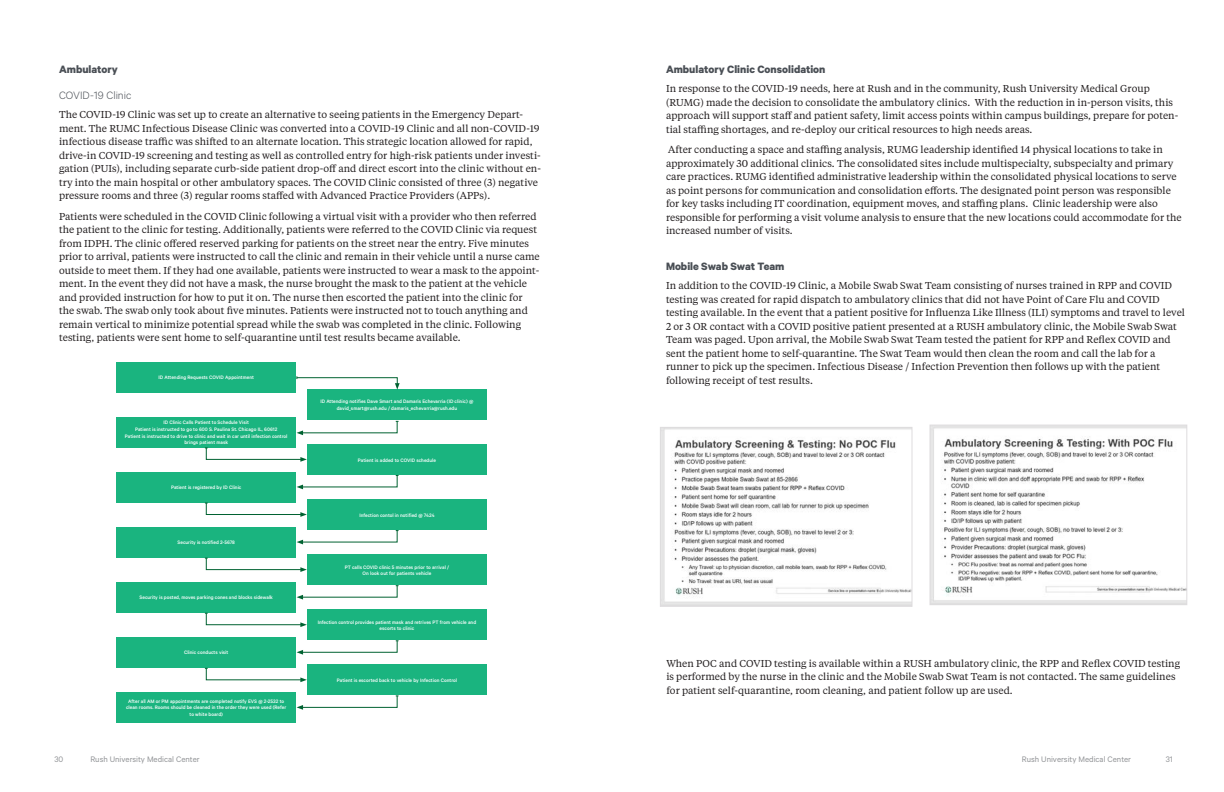
<style>
.page{position:relative;width:1224px;height:792px;background:#fff}
.page>*{position:absolute;margin:0;border:0;box-sizing:border-box;transform-origin:0 0}
.Body_secondary_heade{font:700 12px "Calibre";color:#4a4f55}
.Body_Copy_Tertiary_H{font:300 12px "Calibre";color:#4a4f55}
.Body_Copy_for_chapte{font:10px/13.5px "Tiempos Text";color:#231f20}
.Body_for_Bullets{font:10px/13.5px "Tiempos Text";color:#231f20}
.t1{font:9px "Calibre";color:#939598}
.t2{font:500 5.5px/6.7px "Calibre";color:#fff;text-align:center}
</style>
<div class="page">
<img style="left:662px;top:429px;width:248px;height:176px">
<div style="left:660px;top:427px;width:252px;height:180px;border:1px solid #dedcde"></div>
<img style="left:932px;top:427px;width:253px;height:176px">
<div style="left:930px;top:425px;width:257px;height:180px;border:1px solid #dedcde"></div>
<div style="left:116px;top:362px;width:180px;height:30px;background:#1ab47f"></div>
<div style="left:116px;top:417px;width:180px;height:30px;background:#1ab47f"></div>
<div style="left:116px;top:472px;width:180px;height:31px;background:#1ab47f"></div>
<div style="left:116px;top:527px;width:180px;height:31px;background:#1ab47f"></div>
<div style="left:116px;top:582px;width:180px;height:31px;background:#1ab47f"></div>
<div style="left:116px;top:637px;width:180px;height:31px;background:#1ab47f"></div>
<div style="left:116px;top:692px;width:180px;height:31px;background:#1ab47f"></div>
<div style="left:307px;top:390px;width:180px;height:30px;background:#1ab47f"></div>
<div style="left:307px;top:445px;width:180px;height:30px;background:#1ab47f"></div>
<div style="left:307px;top:500px;width:180px;height:30px;background:#1ab47f"></div>
<div style="left:307px;top:555px;width:180px;height:30px;background:#1ab47f"></div>
<div style="left:307px;top:610px;width:180px;height:30px;background:#1ab47f"></div>
<div style="left:307px;top:665px;width:180px;height:30px;background:#1ab47f"></div>
<svg style="left:296px;top:376px;width:104px;height:14px"></svg>
<svg style="left:297px;top:421px;width:102px;height:14px"></svg>
<svg style="left:205px;top:447px;width:102px;height:15px"></svg>
<svg style="left:297px;top:475px;width:102px;height:14px"></svg>
<svg style="left:205px;top:502px;width:102px;height:15px"></svg>
<svg style="left:297px;top:530px;width:102px;height:14px"></svg>
<svg style="left:205px;top:558px;width:102px;height:14px"></svg>
<svg style="left:297px;top:585px;width:102px;height:15px"></svg>
<svg style="left:205px;top:613px;width:102px;height:14px"></svg>
<svg style="left:297px;top:640px;width:102px;height:15px"></svg>
<svg style="left:205px;top:668px;width:102px;height:14px"></svg>
<svg style="left:297px;top:695px;width:102px;height:15px"></svg>
<p class="Body_secondary_heade" style="left:59px;top:62px;width:60px">Ambulatory</p>
<p class="Body_Copy_Tertiary_H" style="left:59px;top:88px;width:74px">COVID-19 Clinic</p>
<p class="Body_Copy_for_chapte" style="left:59px;top:107px;width:483px">The COVID-19 Clinic was set up to create an alternative to seeing patients in the Emergency Depart&shy;ment. The RUMC Infectious Disease Clinic was converted into a COVID-19 Clinic and all non-COVID-19 infectious disease traffic was shifted to an alternate location. This strategic location allowed for rapid, drive-in COVID-19 screening and testing as well as controlled entry for high-risk patients under investi&shy;gation (PUIs), including separate curb-side patient drop-off and direct escort into the clinic without en&shy;try into the main hospital or other ambulatory spaces. The COVID Clinic consisted of three (3) negative pressure rooms and three (3) regular rooms staffed with Advanced Practice Providers (APPs).</p>
<p class="Body_Copy_for_chapte" style="left:59px;top:209px;width:482px">Patients were scheduled in the COVID Clinic following a virtual visit with a provider who then referred the patient to the clinic for testing. Additionally, patients were referred to the COVID Clinic via request from IDPH. The clinic offered reserved parking for patients on the street near the entry. Five minutes prior to arrival, patients were instructed to call the clinic and remain in their vehicle until a nurse came outside to meet them. If they had one available, patients were instructed to wear a mask to the appoint&shy;ment. In the event they did not have a mask, the nurse brought the mask to the patient at the vehicle and provided instruction for how to put it on. The nurse then escorted the patient into the clinic for the swab. The swab only took about five minutes. Patients were instructed not to touch anything and remain vertical to minimize potential spread while the swab was completed in the clinic. Following testing, patients were sent home to self-quarantine until test results became available.</p>
<p class="t2" style="left:159px;top:374px;width:97px">ID Attending Requests COVID Appointment</p>
<p class="t2" style="left:125px;top:419px;width:164px">ID Clinic Calls Patient to Schedule Visit<br>Patient is instructed to go to 600 S. Paulina St. Chicago IL, 60612<br>Patient is instructed to drive to clinic and wait in car until infection control brings patient mask</p>
<p class="t2" style="left:171px;top:484px;width:72px">Patient is registered by ID Clinic</p>
<p class="t2" style="left:178px;top:539px;width:59px">Security is notified 2-5678</p>
<p class="t2" style="left:140px;top:594px;width:135px">Security is posted, moves parking cones and blocks sidewalk</p>
<p class="t2" style="left:184px;top:649px;width:46px">Clinic conducts visit</p>
<p class="t2" style="left:126px;top:698px;width:162px">After all AM or PM appointments are completed notify EVS @ 2-2532 to clean rooms. Rooms should be cleaned in the order they were used (Refer to white board)</p>
<p class="t2" style="left:320px;top:398px;width:155px">ID Attending notifies Dave Smart and Damaris Echevarria (ID clinic) @ david_smart@rush.edu / damaris_echevarria@rush.edu</p>
<p class="t2" style="left:358px;top:457px;width:80px">Patient is added to COVID schedule</p>
<p class="t2" style="left:359px;top:512px;width:77px">Infection contol in notified @ 7424</p>
<p class="t2" style="left:345px;top:563px;width:106px">PT calls COVID clinic 5 minutes prior to arrival /<br>On look out for patients vehicle</p>
<p class="t2" style="left:318px;top:618px;width:160px">Infection control provides patient mask and retrives PT from vehicle and escorts to clinic</p>
<p class="t2" style="left:337px;top:677px;width:122px">Patient is escorted back to vehicle by Infection Control</p>
<p class="Body_secondary_heade" style="left:666px;top:62px;width:161px">Ambulatory Clinic Consolidation</p>
<p class="Body_Copy_for_chapte" style="left:666px;top:81px;width:514px">In response to the COVID-19 needs, here at Rush and in the community, Rush University Medical Group (RUMG) made the decision to consolidate the ambulatory clinics. With the reduction in in-person visits, this approach will support staff and patient safety, limit access points within campus buildings, prepare for poten&shy;tial staffing shortages, and re-deploy our critical resources to high needs areas.</p>
<p class="Body_Copy_for_chapte" style="left:666px;top:143px;width:517px">After conducting a space and staffing analysis, RUMG leadership identified 14 physical locations to take in approximately 30 additional clinics. The consolidated sites include multispecialty, subspecialty and primary care practices. RUMG identified administrative leadership within the consolidated physical locations to serve as point persons for communication and consolidation efforts. The designated point person was responsible for key tasks including IT coordination, equipment moves, and staffing plans. Clinic leadership were also responsible for performing a visit volume analysis to ensure that the new locations could accommodate for the increased number of visits.</p>
<p class="Body_secondary_heade" style="left:666px;top:259px;width:120px">Mobile Swab Swat Team</p>
<p class="Body_Copy_for_chapte" style="left:666px;top:279px;width:521px">In addition to the COVID-19 Clinic, a Mobile Swab Swat Team consisting of nurses trained in RPP and COVID testing was created for rapid dispatch to ambulatory clinics that did not have Point of Care Flu and COVID testing available. In the event that a patient positive for Influenza Like Illness (ILI) symptoms and travel to level 2 or 3 OR contact with a COVID positive patient presented at a RUSH ambulatory clinic, the Mobile Swab Swat Team was paged. Upon arrival, the Mobile Swab Swat Team tested the patient for RPP and Reflex COVID and sent the patient home to self-quarantine. The Swat Team would then clean the room and call the lab for a runner to pick up the specimen. Infectious Disease / Infection Prevention then follows up with the patient following receipt of test results.</p>
<p class="Body_for_Bullets" style="left:666px;top:656px;width:515px">When POC and COVID testing is available within a RUSH ambulatory clinic, the RPP and Reflex COVID testing is performed by the nurse in the clinic and the Mobile Swab Swat Team is not contacted. The same guidelines for patient self-quarantine, room cleaning, and patient follow up are used.</p>
<p class="t1" style="left:54px;top:754px;width:10px">30</p>
<p class="t1" style="left:90px;top:754px;width:111px">Rush University Medical Center</p>
<p class="t1" style="left:1022px;top:754px;width:111px">Rush University Medical Center</p>
<p class="t1" style="left:1166px;top:754px;width:9px">31</p>
</div>
